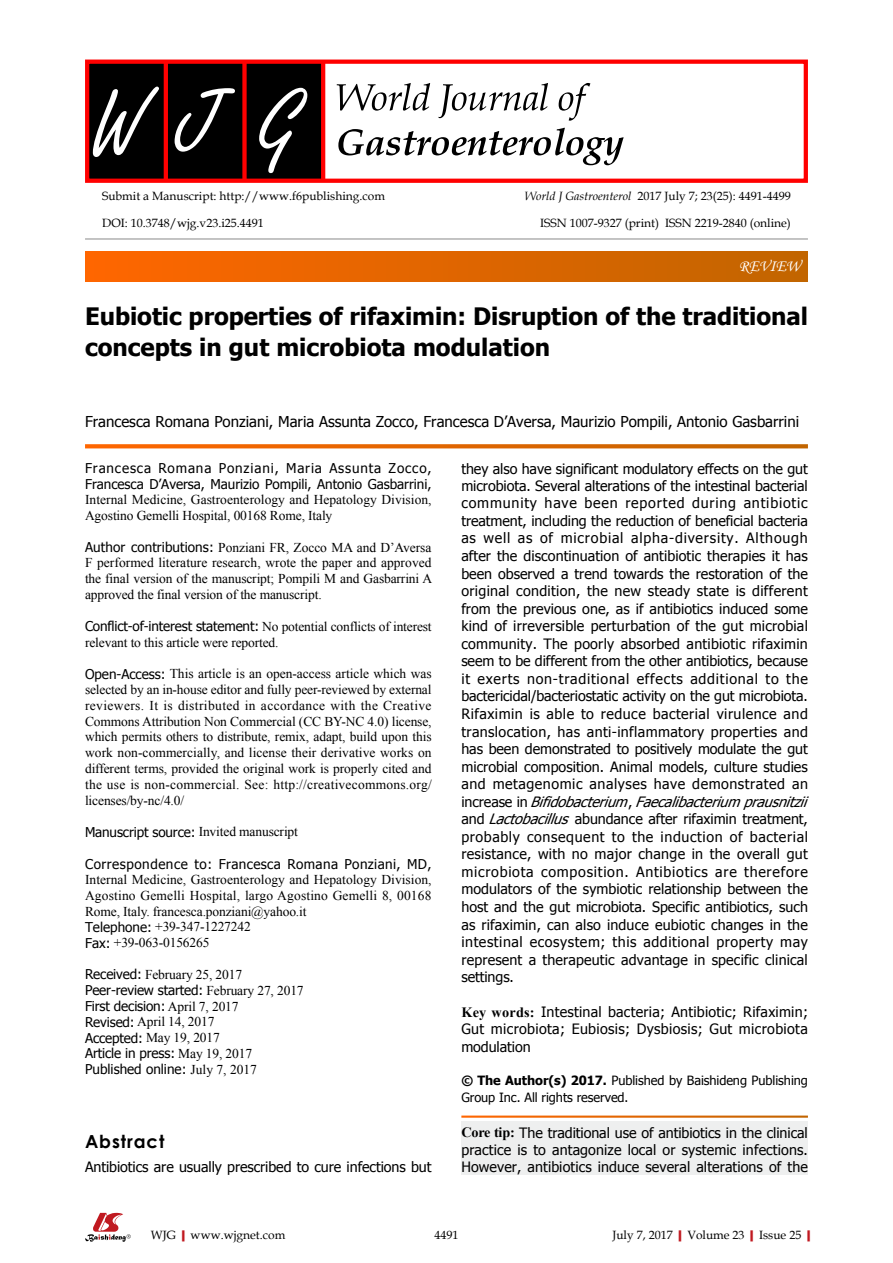
<style>
.page{position:relative;width:893px;height:1263px;background:#fff}
.page>*{position:absolute;margin:0;border:0;box-sizing:border-box;transform-origin:0 0}
.t1{font:700 24px/31.5px "Tahoma";letter-spacing:-.005em;color:#000}
.t2{font:700 18px "Century Gothic";letter-spacing:.05em;color:#000}
.t3{font:16.5px "Monotype Corsiva";color:#fff}
.t4{font:15px "Tahoma";color:#000}
.t5{font:14.25px/17.5px "Tahoma";letter-spacing:.005em;color:#000;text-align:justify}
.t6{font:13.5px/15.8px "Times New Roman";letter-spacing:-.01em;color:#000;text-align:justify}
.t7{font:13.5px/15.9px "Tahoma";letter-spacing:-.005em;color:#000;text-align:justify}
.t8{font:12.75px/17.2px "Tahoma";letter-spacing:-.005em;color:#000}
.t9{font:12px "Book Antiqua";color:#000}
.s1{font-style:italic}
.s2{font-family:"Times New Roman"}
.s3{font-family:"Tahoma"}
.s4{font-family:"Times New Roman";font-weight:700}
.s5{font-weight:700}
.s6{font-weight:700;color:#c01920}
</style>
<div class="page">
<div style="left:461px;top:1121px;width:347px;height:54px;background:#eeefef"></div>
<div style="left:85px;top:252px;width:723px;height:29px;background:linear-gradient(to right,#f60,#c16500)"></div>
<hr style="left:85px;top:239px;width:723px;height:1px;background:#898989">
<div style="left:87px;top:61px;width:236px;height:121px;background:#000"></div>
<hr style="left:164px;top:61px;width:4px;height:121px;background:#f00">
<div style="left:242px;top:61px;width:5px;height:121px;background:#f00"></div>
<hr style="left:321px;top:61px;width:4px;height:121px;background:#f00">
<div style="left:85px;top:60px;width:723px;height:123px;border:4px solid #f00"></div>
<svg style="left:259px;top:88px;width:48px;height:85px"></svg>
<svg style="left:175px;top:88px;width:60px;height:64px"></svg>
<svg style="left:93px;top:87px;width:66px;height:70px"></svg>
<svg style="left:337px;top:83px;width:253px;height:38px"></svg>
<svg style="left:338px;top:128px;width:286px;height:37px"></svg>
<svg style="left:85px;top:444px;width:723px;height:4px;background:#e16d0d"></svg>
<svg style="left:85px;top:1213px;width:46px;height:29px"></svg>
<p class="t9" style="left:102px;top:188px;width:284px">Submit a Manuscript: http://www.f6publishing.com</p>
<p class="t9" style="left:102px;top:215px;width:163px">DOI: 10.3748/wjg.v23.i25.4491</p>
<p class="t9" style="left:525px;top:188px;width:268px"><span class="s1">World J Gastroenterol</span> 2017 July 7; 23(25): 4491-4499</p>
<p class="t9" style="left:540px;top:215px;width:252px">ISSN 1007-9327 (print) ISSN 2219-2840 (online)</p>
<p class="t3" style="left:739px;top:256px;width:63px">REVIEW</p>
<p class="t1" style="left:85px;top:299px;width:724px">Eubiotic properties of rifaximin: Disruption of the traditional concepts in gut microbiota modulation</p>
<p class="t4" style="left:85px;top:412px;width:716px">Francesca Romana Ponziani, Maria Assunta Zocco, Francesca D’Aversa, Maurizio Pompili, Antonio Gasbarrini</p>
<p class="t7" style="left:85px;top:459px;width:348px">Francesca Romana Ponziani, Maria Assunta Zocco, Francesca D’Aversa, Maurizio Pompili, Antonio Gasbarrini, <span class="s2">Internal Medicine, Gastroenterology and Hepatology Division, Agostino Gemelli Hospital, 00168 Rome, Italy</span></p>
<p class="t6" style="left:85px;top:539px;width:349px"><span class="s3">Author contributions:</span> Ponziani FR, Zocco MA and D’Aversa F performed literature research, wrote the paper and approved the final version of the manuscript; Pompili M and Gasbarrini A approved the final version of the manuscript.</p>
<p class="t6" style="left:85px;top:619px;width:348px"><span class="s3">Conflict-of-interest statement:</span> No potential conflicts of interest relevant to this article were reported.</p>
<p class="t6" style="left:85px;top:665px;width:348px"><span class="s3">Open-Access:</span> This article is an open-access article which was selected by an in-house editor and fully peer-reviewed by external reviewers. It is distributed in accordance with the Creative Commons Attribution Non Commercial (CC BY-NC 4.0) license, which permits others to distribute, remix, adapt, build upon this work non-commercially, and license their derivative works on different terms, provided the original work is properly cited and the use is non-commercial. See: http://creativecommons.org/ licenses/by-nc/4.0/</p>
<p class="t7" style="left:85px;top:823px;width:214px">Manuscript source: <span class="s2">Invited manuscript</span></p>
<p class="t6" style="left:85px;top:856px;width:348px;text-align:left"><span class="s3">Correspondence to: Francesca Romana Ponziani, MD, </span>Internal Medicine, Gastroenterology and Hepatology Division, Agostino Gemelli Hospital, largo Agostino Gemelli 8, 00168<br>Rome, Italy. francesca.ponziani@yahoo.it<br><span class="s3">Telephone:</span> +39-347-1227242<br><span class="s3">Fax:</span> +39-063-0156265</p>
<p class="t7" style="left:85px;top:965px;width:220px;text-align:left">Received: <span class="s2">February 25, 2017<br></span>Peer-review started: <span class="s2">February 27, 2017<br></span>First decision: <span class="s2">April 7, 2017<br></span>Revised: <span class="s2">April 14, 2017<br></span>Accepted: <span class="s2">May 19, 2017<br></span>Article in press: <span class="s2">May 19, 2017<br></span>Published online: <span class="s2">July 7, 2017</span></p>
<p class="t5" style="left:461px;top:459px;width:353px;text-align:left">they also have significant modulatory effects on the gut microbiota. Several alterations of the intestinal bacterial community have been reported during antibiotic treatment, including the reduction of beneficial bacteria as well as of microbial alpha-diversity. Although after the discontinuation of antibiotic therapies it has been observed a trend towards the restoration of the original condition, the new steady state is different from the previous one, as if antibiotics induced some kind of irreversible perturbation of the gut microbial community. The poorly absorbed antibiotic rifaximin seem to be different from the other antibiotics, because it exerts non-traditional effects additional to the bactericidal/bacteriostatic activity on the gut microbiota.<br>Rifaximin is able to reduce bacterial virulence and translocation, has anti-inflammatory properties and has been demonstrated to positively modulate the gut microbial composition. Animal models, culture studies and metagenomic analyses have demonstrated an i n c r e a s e i n <span class="s1">Bifidobacterium</span>, <span class="s1">Faecalibacteriumprausnitzii </span>and <span class="s1">Lactobacillus</span> abundance after rifaximin treatment, probably consequent to the induction of bacterial resistance, with no major change in the overall gut microbiota composition. Antibiotics are therefore modulators of the symbiotic relationship between the host and the gut microbiota. Specific antibiotics, such as rifaximin, can also induce eubiotic changes in the intestinal ecosystem; this additional property may represent a therapeutic advantage in specific clinical settings.</p>
<p class="t5" style="left:461px;top:1002px;width:348px"><span class="s4">Key words:</span> Intestinal bacteria; Antibiotic; Rifaximin; Gut microbiota; Eubiosis; Dysbiosis; Gut microbiota modulation</p>
<p class="t8" style="left:461px;top:1071px;width:348px"><span class="s5">© The Author(s) 2017.</span> Published by Baishideng Publishing<br>Group Inc. All rights reserved.</p>
<p class="t5" style="left:461px;top:1123px;width:348px"><span class="s4">Core tip:</span> The traditional use of antibiotics in the clinical practice is to antagonize local or systemic infections.<br>However, antibiotics induce several alterations of the</p>
<p class="t2" style="left:85px;top:1128px;width:81px">Abstract</p>
<p class="t5" style="left:85px;top:1157px;width:348px">Antibiotics are usually prescribed to cure infections but</p>
<p class="t9" style="left:151px;top:1226px;width:136px">WJG<span class="s6">|</span>www.wjgnet.com</p>
<p class="t9" style="left:434px;top:1226px;width:25px">4491</p>
<p class="t9" style="left:612px;top:1226px;width:205px">July 7, 2017<span class="s6">|</span>Volume 23<span class="s6">|</span>Issue 25<span class="s6">|</span></p>
</div>
